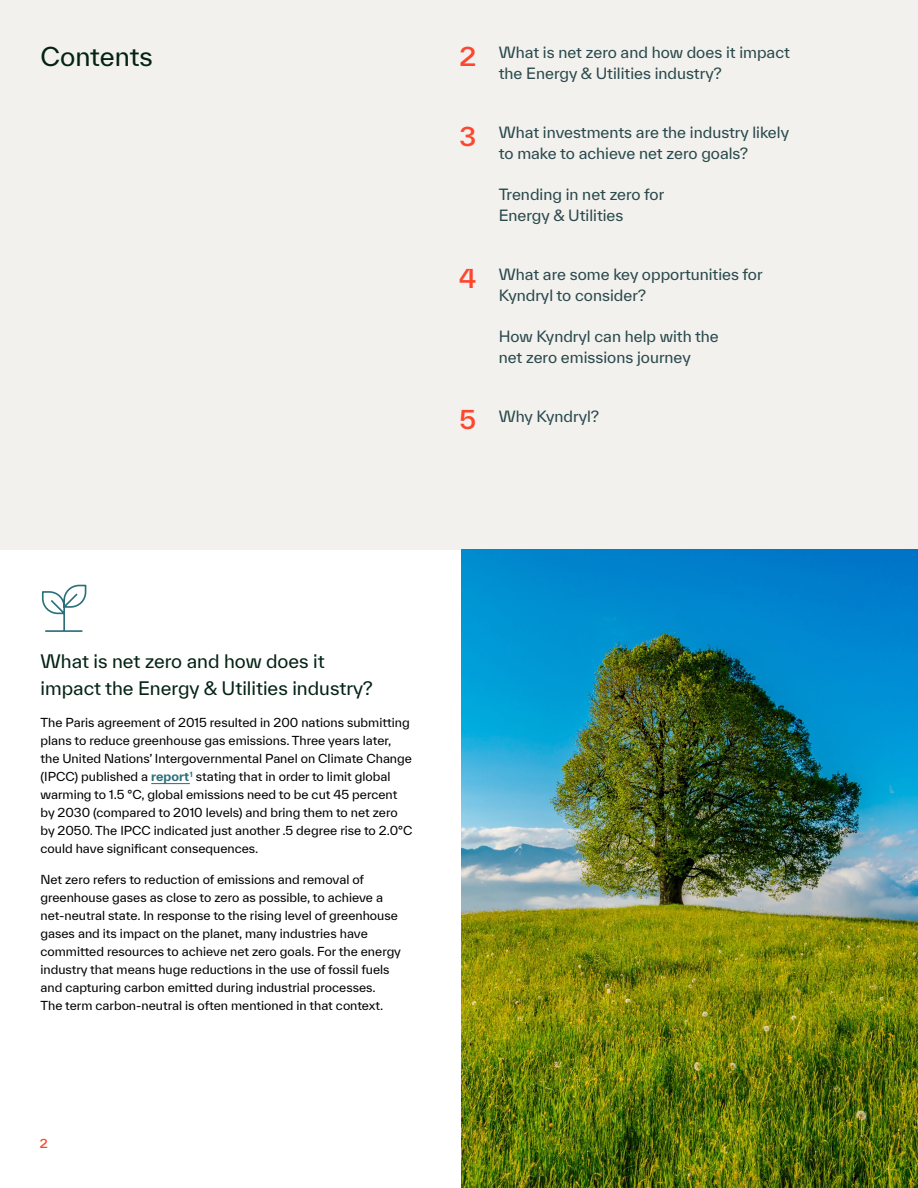
<style>
.page{position:relative;width:918px;height:1188px;background:#fff}
.page>*{position:absolute;margin:0;border:0;box-sizing:border-box;transform-origin:0 0}
.t1{font:25.2px "TWK Everett";color:#042315}
.t2{font:18px/27px "TWK Everett";color:#042315}
.t3{font:15px/21px "TWK Everett";color:#2a494c}
.t4{font:12px/18px "TWK Everett";color:#000}
.t5{font:500 12px "TWK Everett";color:#ff462d}
.s1{font-weight:500;font-size:25.2px;color:#ff462d}
.s2{font-weight:700;color:#29707a}
</style>
<div class="page">
<div style="left:0;top:0;width:918px;height:550px;background:#f2f1ee"></div>
<img style="left:461px;top:550px;width:457px;height:638px">
<svg style="left:41px;top:584px;width:46px;height:48px"></svg>
<hr style="left:151px;top:783px;width:39px;height:1px;background:#29707a">
<h1 class="t1" style="left:40px;top:39px;width:114px">Contents</h1>
<p class="t3" style="left:499px;top:42px;width:293px;text-indent:-39px"><span class="s1">2</span> What is net zero and how does it impact the Energy &amp; Utilities industry?</p>
<p class="t3" style="left:460px;top:121px;width:331px;text-align:center"><span class="s1">3</span> What investments are the industry likely to make to achieve net zero goals?</p>
<p class="t3" style="left:499px;top:183px;width:167px;line-height:21.8px">Trending in net zero for<br>Energy &amp; Utilities</p>
<p class="t3" style="left:499px;top:264px;width:265px;text-indent:-40px"><span class="s1">4</span> What are some key opportunities for<br>Kyndryl to consider?</p>
<p class="t3" style="left:499px;top:326px;width:222px">How Kyndryl can help with the net zero emissions journey</p>
<p class="t3" style="left:460px;top:405px;width:141px"><span class="s1">5</span> Why Kyndryl?</p>
<h2 class="t2" style="left:40px;top:648px;width:334px">What is net zero and how does it impact the Energy &amp; Utilities industry?</h2>
<p class="t4" style="left:40px;top:713px;width:373px">The Paris agreement of 2015 resulted in 200 nations submitting plans to reduce greenhouse gas emissions. Three years later, the United Nations’ Intergovernmental Panel on Climate Change (IPCC) published a <span class="s2">report</span> <sup>1</sup> stating that in order to limit global warming to 1.5 °C, global emissions need to be cut 45 percent by 2030 (compared to 2010 levels) and bring them to net zero by 2050. The IPCC indicated just another .5 degree rise to 2.0°C could have significant consequences.</p>
<p class="t4" style="left:40px;top:871px;width:362px">Net zero refers to reduction of emissions and removal of greenhouse gases as close to zero as possible, to achieve a net-neutral state. In response to the rising level of greenhouse gases and its impact on the planet, many industries have committed resources to achieve net zero goals. For the energy industry that means huge reductions in the use of fossil fuels and capturing carbon emitted during industrial processes.<br>The term carbon-neutral is often mentioned in that context.</p>
<p class="t5" style="left:40px;top:1135px;width:10px">2</p>
</div>
